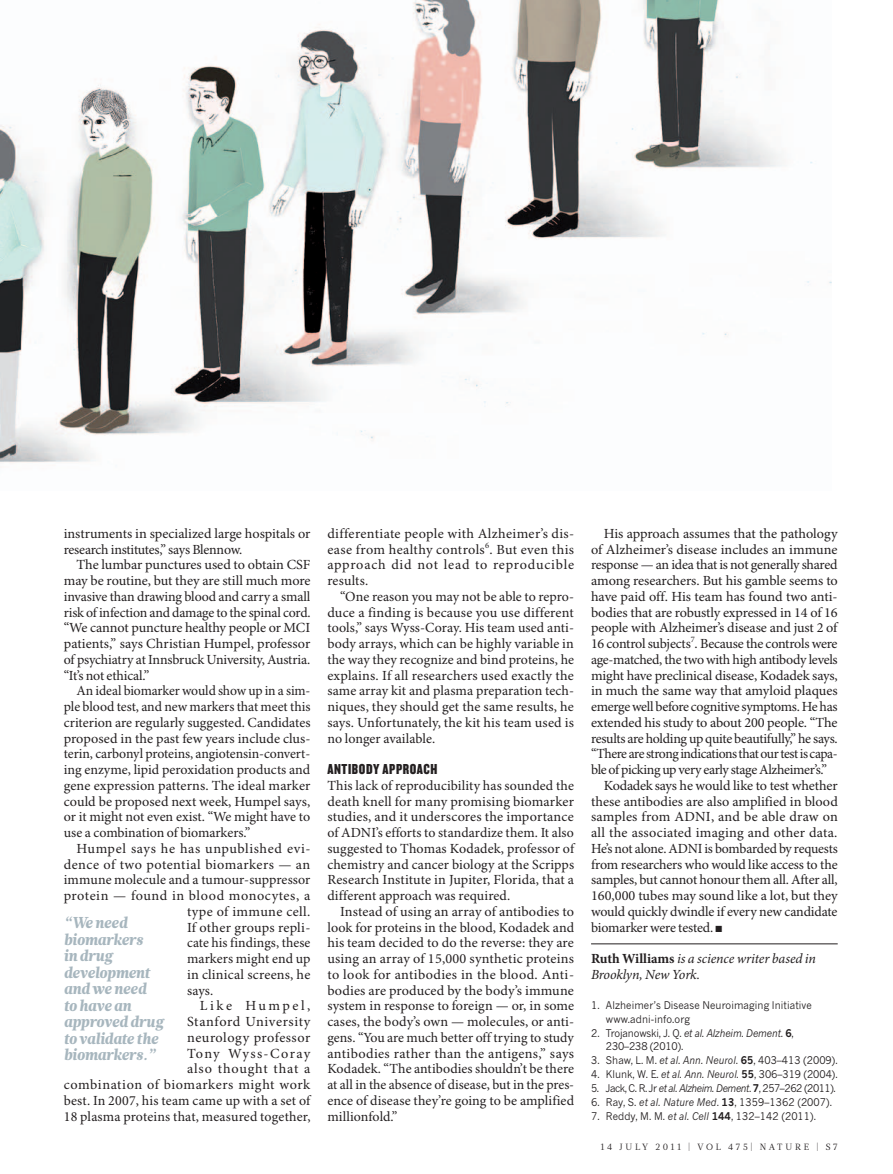
<style>
.page{position:relative;width:893px;height:1174px;background:#fff}
.page>*{position:absolute;margin:0;border:0;box-sizing:border-box;transform-origin:0 0}
.PULL_QUOTE{font:italic 900 15.75px/16.5px "Glosa Math";letter-spacing:-.015em;color:#a7b6be;scale:.95 1}
.BODY_INDENT{font:15px "Knockout 69 Full Liteweight";letter-spacing:.04em;color:#231f20}
.BODY_INDENT-2{font:13.95px/15.8px "Minion Pro";letter-spacing:.005em;color:#231f20;text-align:justify}
.BODY_INDENT-3{font:13.95px/15.8px "Minion Pro";letter-spacing:.03em;color:#231f20;text-align:right}
.AUTHOR_DETAILS{font:italic 13.95px/15.8px "Minion Pro";letter-spacing:-.01em;color:#231f20}
.BODY_INDENT-4{font:13.95px "Minion Pro";letter-spacing:.035em;color:#231f20}
.BODY_INDENT-5{font:13.95px "Minion Pro";letter-spacing:.04em;color:#231f20}
.BODY_INDENT-6{font:13.95px "Minion Pro";letter-spacing:.025em;color:#231f20}
.REFS{font:10.5px/14px "News Gothic MTOT";letter-spacing:.01em;color:#231f20;scale:.95 1}
.REFS-2{font:10.5px/14px "News Gothic MTOT";letter-spacing:-.01em;color:#231f20;scale:.95 1}
.REFS-3{font:10.5px "News Gothic MTOT";letter-spacing:-.04em;color:#231f20;scale:.95 1}
.t1{font:9px "Glosa Math";letter-spacing:.3em;color:#231f20}
.s1{font-weight:700;font-style:normal}
.s2{font-style:italic}
.s3{font-weight:700}
</style>
<div class="page">
<hr style="left:591px;top:943px;width:247px;height:1px;background:#231f20">
<img style="left:0;top:0;width:832px;height:463px">
<p class="BODY_INDENT-2" style="left:64px;top:526px;width:248px">instruments in specialized large hospitals or research institutes,” says Blennow.</p>
<p class="BODY_INDENT-2" style="left:64px;top:557px;width:248px;text-indent:13px">The lumbar punctures used to obtain CSF may be routine, but they are still much more invasive than drawing blood and carry a small risk of infection and damage to the spinal cord. “We cannot puncture healthy people or MCI patients,” says Christian Humpel, professor of psychiatry at Innsbruck University, Austria. “It’s not ethical.”</p>
<p class="BODY_INDENT-2" style="left:64px;top:683px;width:248px;text-indent:13px">An ideal biomarker would show up in a sim&shy;ple blood test, and new markers that meet this criterion are regularly suggested. Candidates proposed in the past few years include clus&shy;terin, carbonyl proteins, angiotensin-convert&shy;ing enzyme, lipid peroxidation products and gene expression patterns. The ideal marker could be proposed next week, Humpel says, or it might not even exist. “We might have to use a combination of biomarkers.”</p>
<p class="BODY_INDENT-5" style="left:77px;top:840px;width:235px">Humpel says he has unpublished evi-</p>
<p class="BODY_INDENT-3" style="left:64px;top:857px;width:248px">dence of two potential biomarkers — an</p>
<p class="BODY_INDENT-2" style="left:64px;top:872px;width:248px">immune molecule and a tumour-suppressor</p>
<p class="BODY_INDENT-4" style="left:64px;top:887px;width:248px">protein — found in blood monocytes, a</p>
<p class="BODY_INDENT-6" style="left:187px;top:903px;width:125px">type of immune cell.</p>
<p class="BODY_INDENT-2" style="left:187px;top:920px;width:125px">If other groups repli-</p>
<p class="BODY_INDENT-2" style="left:187px;top:935px;width:125px">cate his findings, these</p>
<p class="BODY_INDENT-2" style="left:187px;top:951px;width:125px">markers might end up</p>
<p class="BODY_INDENT-2" style="left:187px;top:967px;width:125px">in clinical screens, he</p>
<p class="BODY_INDENT-2" style="left:187px;top:983px;width:28px">says.</p>
<p class="BODY_INDENT-3" style="left:64px;top:998px;width:248px">Like Humpel,<br>Stanford University<br>neurology professor<br>Tony Wyss-Coray<br>also thought that a<br>combination of biomarkers might work best. In 2007, his team came up with a set of<br>18 plasma proteins that, measured together,</p>
<p class="PULL_QUOTE" style="left:64px;top:915px;width:107px">“We need biomarkers<br>in drug development and we need<br>to have an approved drug to validate the biomarkers.”</p>
<p class="BODY_INDENT-2" style="left:327px;top:526px;width:248px">differentiate people with Alzheimer’s dis&shy;ease from healthy controls<sup>6</sup>. But even this approach did not lead to reproducible results.</p>
<p class="BODY_INDENT-2" style="left:327px;top:589px;width:248px;text-indent:13px">“One reason you may not be able to repro&shy;duce a finding is because you use different tools,” says Wyss-Coray. His team used anti&shy;body arrays, which can be highly variable in the way they recognize and bind proteins, he explains. If all researchers used exactly the same array kit and plasma preparation tech&shy;niques, they should get the same results, he says. Unfortunately, the kit his team used is no longer available.</p>
<p class="BODY_INDENT" style="left:327px;top:759px;width:111px">ANTIBODY APPROACH</p>
<p class="BODY_INDENT-2" style="left:327px;top:778px;width:248px">This lack of reproducibility has sounded the death knell for many promising biomarker studies, and it underscores the importance of ADNI’s efforts to standardize them. It also suggested to Thomas Kodadek, professor of chemistry and cancer biology at the Scripps Research Institute in Jupiter, Florida, that a different approach was required.</p>
<p class="BODY_INDENT-2" style="left:327px;top:904px;width:248px;text-indent:13px">Instead of using an array of antibodies to look for proteins in the blood, Kodadek and his team decided to do the reverse: they are using an array of 15,000 synthetic proteins to look for antibodies in the blood. Anti&shy;bodies are produced by the body’s immune system in response to foreign — or, in some cases, the body’s own — molecules, or anti&shy;gens. “You are much better off trying to study antibodies rather than the antigens,” says Kodadek. “The antibodies shouldn’t be there at all in the absence of disease, but in the pres&shy;ence of disease they’re going to be amplified millionfold.”</p>
<p class="BODY_INDENT-2" style="left:591px;top:526px;width:248px;text-indent:13px">His approach assumes that the pathology of Alzheimer’s disease includes an immune response — an idea that is not generally shared among researchers. But his gamble seems to have paid off. His team has found two anti&shy;bodies that are robustly expressed in 14 of 16 people with Alzheimer’s disease and just 2 of 16 control subjects<sup>7</sup>. Because the controls were age-matched, the two with high antibody levels might have preclinical disease, Kodadek says, in much the same way that amyloid plaques emerge well before cognitive symptoms. He has extended his study to about 200 people. “The results are holding up quite beautifully,” he says. “There are strong indications that our test is capa&shy;ble of picking up very early stage Alzheimer’s.”</p>
<p class="BODY_INDENT-2" style="left:591px;top:778px;width:248px;text-indent:13px">Kodadek says he would like to test whether these antibodies are also amplified in blood samples from ADNI, and be able draw on all the associated imaging and other data.<br>He’s not alone. ADNI is bombarded by requests from researchers who would like access to the samples, but cannot honour them all. After all, 160,000 tubes may sound like a lot, but they would quickly dwindle if every new candidate biomarker were tested. ■</p>
<p class="AUTHOR_DETAILS" style="left:591px;top:951px;width:226px"><span class="s1">Ruth Williams</span> is a science writer based in<br>Brooklyn, New York.</p>
<p class="REFS" style="left:606px;top:997px;width:218px;text-indent:-15px">1. Alzheimer’s Disease Neuroimaging Initiative www.adni-info.org</p>
<p class="REFS-2" style="left:606px;top:1025px;width:199px;text-indent:-15px">2. Trojanowski, J. Q. <span class="s2">et al. Alzheim. Dement</span>. <span class="s3">6</span>,<br>230–238 (2010).</p>
<p class="REFS" style="left:591px;top:1053px;width:261px">3. Shaw, L. M. <span class="s2">et al. Ann. Neurol</span>. <span class="s3">65</span>, 403–413 (2009).</p>
<p class="REFS" style="left:591px;top:1067px;width:261px">4. Klunk, W. E. <span class="s2">et al. Ann. Neurol.</span> <span class="s3">55</span>, 306–319 (2004).</p>
<p class="REFS-3" style="left:591px;top:1082px;width:259px">5. Jack, C. R. Jr <span class="s2">et al. Alzheim. Dement</span>. <span class="s3">7</span>, 257–262 (2011).</p>
<p class="REFS" style="left:591px;top:1095px;width:255px">6. Ray, S. <span class="s2">et al. Nature Med</span>. <span class="s3">13</span>, 1359–1362 (2007).</p>
<p class="REFS" style="left:591px;top:1109px;width:238px">7. Reddy, M. M. <span class="s2">et al. Cell</span> <span class="s3">144</span>, 132–142 (2011).</p>
<p class="t1" style="left:601px;top:1141px;width:238px">14 JULY 2011 | VOL 475| NATURE | S7</p>
</div>
